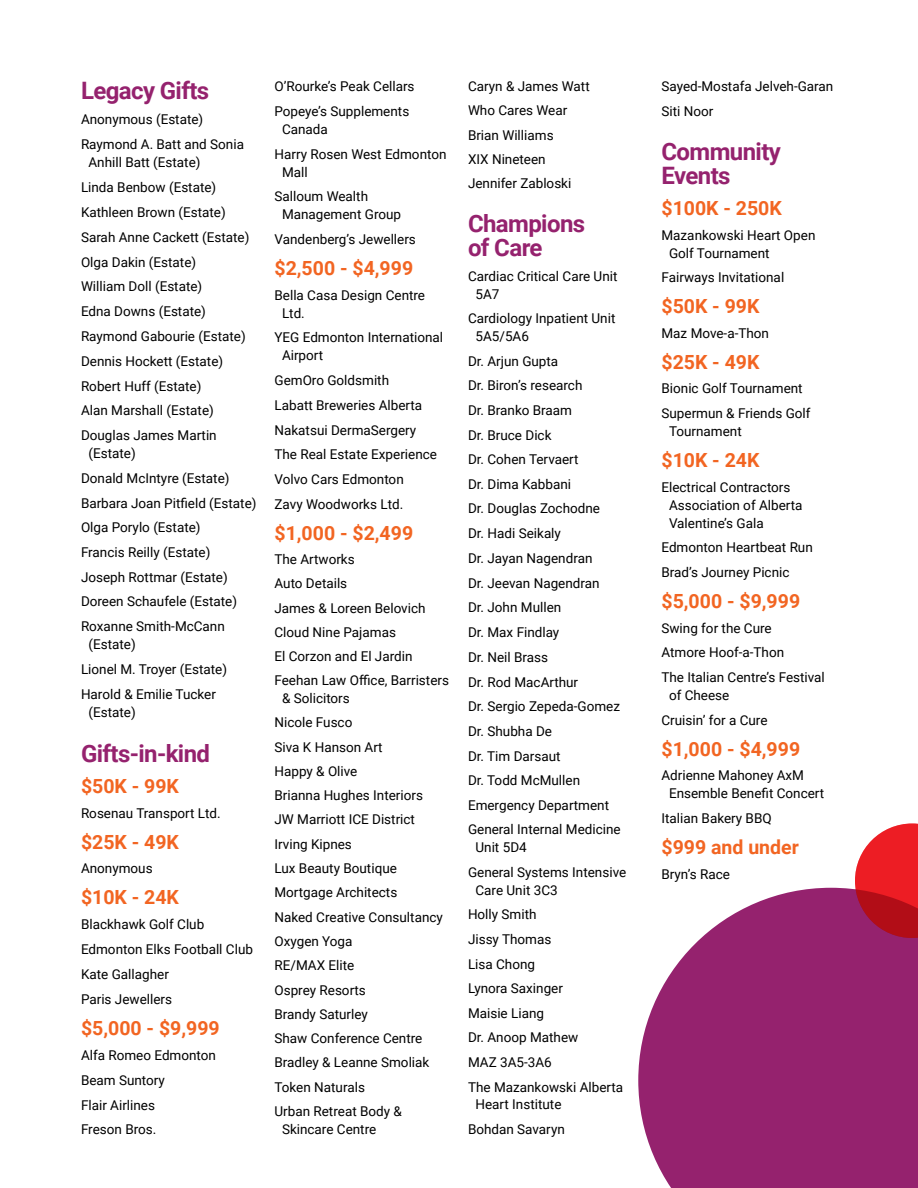
<style>
.page{position:relative;width:918px;height:1188px;background:#fff}
.page>*{position:absolute;margin:0;border:0;box-sizing:border-box;transform-origin:0 0}
.t1{font:700 24px/23.9px "Roboto";letter-spacing:-.025em;color:#95226e}
.t2{font:700 19.5px "Roboto";color:#f26522}
.t3{font:13.5px/24.6px "Roboto";color:#000}
</style>
<div class="page">
<svg style="left:638px;top:888px;width:280px;height:300px;background:#a03a7d"></svg>
<svg style="left:855px;top:823px;width:63px;height:115px;background:#d6303d"></svg>
<h1 class="t1" style="left:81px;top:80px;width:130px">Legacy Gifts</h1>
<p class="t3" style="left:81px;top:107px;width:165px">Anonymous (Estate)<br>Raymond A. Batt and Sonia</p>
<p class="t3" style="left:81px;top:150px;width:170px;text-indent:8px">Anhill Batt (Estate)<br>Linda Benbow (Estate)<br>Kathleen Brown (Estate)<br>Sarah Anne Cackett (Estate)<br>Olga Dakin (Estate)<br>William Doll (Estate)<br>Edna Downs (Estate)<br>Raymond Gabourie (Estate)<br>Dennis Hockett (Estate)<br>Robert Huff (Estate)<br>Alan Marshall (Estate)<br>Douglas James Martin</p>
<p class="t3" style="left:81px;top:442px;width:177px;text-indent:8px">(Estate)<br>Donald McIntyre (Estate)<br>Barbara Joan Pitfield (Estate)<br>Olga Porylo (Estate)<br>Francis Reilly (Estate)<br>Joseph Rottmar (Estate)<br>Doreen Schaufele (Estate)<br>Roxanne Smith-McCann</p>
<p class="t3" style="left:81px;top:633px;width:148px;text-indent:7px">(Estate)<br>Lionel M. Troyer (Estate)<br>Harold &amp; Emilie Tucker</p>
<p class="t3" style="left:89px;top:701px;width:49px">(Estate)</p>
<h1 class="t1" style="left:81px;top:743px;width:131px">Gifts-in-kind</h1>
<h2 class="t2" style="left:81px;top:777px;width:100px">$50K - 99K</h2>
<p class="t3" style="left:81px;top:801px;width:141px">Rosenau Transport Ltd.</p>
<h2 class="t2" style="left:81px;top:833px;width:100px">$25K - 49K</h2>
<p class="t3" style="left:81px;top:857px;width:73px">Anonymous</p>
<h2 class="t2" style="left:81px;top:888px;width:100px">$10K - 24K</h2>
<p class="t3" style="left:81px;top:913px;width:174px">Blackhawk Golf Club<br>Edmonton Elks Football Club<br>Kate Gallagher<br>Paris Jewellers</p>
<h2 class="t2" style="left:81px;top:1019px;width:140px">$5,000 - $9,999</h2>
<p class="t3" style="left:81px;top:1043px;width:137px">Alfa Romeo Edmonton<br>Beam Suntory<br>Flair Airlines<br>Freson Bros.</p>
<p class="t3" style="left:274px;top:75px;width:142px">O’Rourke’s Peak Cellars<br>Popeye’s Supplements</p>
<p class="t3" style="left:274px;top:117px;width:174px;text-indent:8px">Canada<br>Harry Rosen West Edmonton</p>
<p class="t3" style="left:274px;top:160px;width:95px;text-indent:8px">Mall<br>Salloum Wealth</p>
<p class="t3" style="left:274px;top:203px;width:143px;text-align:center">Management Group<br>Vandenberg’s Jewellers</p>
<h2 class="t2" style="left:274px;top:259px;width:140px">$2,500 - $4,999</h2>
<p class="t3" style="left:282px;top:287px;width:145px;line-height:18px;text-indent:-8px">Bella Casa Design Centre<br>Ltd.</p>
<p class="t3" style="left:282px;top:329px;width:163px;line-height:18px;text-indent:-8px">YEG Edmonton International<br>Airport</p>
<p class="t3" style="left:274px;top:369px;width:164px">GemOro Goldsmith<br>Labatt Breweries Alberta<br>Nakatsui DermaSergery<br>The Real Estate Experience<br>Volvo Cars Edmonton<br>Zavy Woodworks Ltd.</p>
<h2 class="t2" style="left:274px;top:524px;width:140px">$1,000 - $2,499</h2>
<p class="t3" style="left:274px;top:548px;width:176px">The Artworks<br>Auto Details<br>James &amp; Loreen Belovich<br>Cloud Nine Pajamas<br>El Corzon and El Jardin<br>Feehan Law OfÏce, Barristers</p>
<p class="t3" style="left:274px;top:687px;width:170px;text-indent:8px">&amp; Solicitors<br>Nicole Fusco<br>Siva K Hanson Art<br>Happy &amp; Olive<br>Brianna Hughes Interiors<br>JW Marriott ICE District<br>Irving Kipnes<br>Lux Beauty Boutique<br>Mortgage Architects<br>Naked Creative Consultancy<br>Oxygen Yoga<br>RE/MAX Elite<br>Osprey Resorts<br>Brandy Saturley<br>Shaw Conference Centre<br>Bradley &amp; Leanne Smoliak<br>Token Naturals<br>Urban Retreat Body &amp;</p>
<p class="t3" style="left:282px;top:1117px;width:96px">Skincare Centre</p>
<p class="t3" style="left:468px;top:75px;width:123px">Caryn &amp; James Watt<br>Who Cares Wear<br>Brian Williams<br>XIX Nineteen<br>Jennifer Zabloski</p>
<h1 class="t1" style="left:468px;top:213px;width:119px">Champions of Care</h1>
<p class="t3" style="left:476px;top:268px;width:144px;line-height:17.9px;text-indent:-8px">Cardiac Critical Care Unit<br>5A7</p>
<p class="t3" style="left:476px;top:310px;width:141px;line-height:17.9px;text-indent:-8px">Cardiology Inpatient Unit<br>5A5/5A6</p>
<p class="t3" style="left:468px;top:349px;width:154px">Dr. Arjun Gupta<br>Dr. Biron’s research<br>Dr. Branko Braam<br>Dr. Bruce Dick<br>Dr. Cohen Tervaert<br>Dr. Dima Kabbani<br>Dr. Douglas Zochodne<br>Dr. Hadi Seikaly<br>Dr. Jayan Nagendran<br>Dr. Jeevan Nagendran<br>Dr. John Mullen<br>Dr. Max Findlay<br>Dr. Neil Brass<br>Dr. Rod MacArthur<br>Dr. Sergio Zepeda-Gomez<br>Dr. Shubha De<br>Dr. Tim Darsaut<br>Dr. Todd McMullen<br>Emergency Department<br>General Internal Medicine</p>
<p class="t3" style="left:468px;top:836px;width:160px;text-indent:8px">Unit 5D4<br>General Systems Intensive</p>
<p class="t3" style="left:468px;top:878px;width:157px;text-indent:8px">Care Unit 3C3<br>Holly Smith<br>Jissy Thomas<br>Lisa Chong<br>Lynora Saxinger<br>Maisie Liang<br>Dr. Anoop Mathew<br>MAZ 3A5-3A6<br>The Mazankowski Alberta</p>
<p class="t3" style="left:468px;top:1093px;width:98px;text-align:center">Heart Institute<br>Bohdan Savaryn</p>
<p class="t3" style="left:661px;top:75px;width:173px">Sayed-Mostafa Jelveh-Garan<br>Siti Noor</p>
<h1 class="t1" style="left:662px;top:141px;width:121px">Community<br>Events</h1>
<h2 class="t2" style="left:662px;top:199px;width:122px">$100K - 250K</h2>
<p class="t3" style="left:669px;top:227px;width:148px;line-height:18px;text-indent:-8px">Mazankowski Heart Open<br>Golf Tournament</p>
<p class="t3" style="left:662px;top:266px;width:124px">Fairways Invitational</p>
<h2 class="t2" style="left:662px;top:297px;width:100px">$50K - 99K</h2>
<p class="t3" style="left:662px;top:322px;width:109px">Maz Move-a-Thon</p>
<h2 class="t2" style="left:662px;top:353px;width:100px">$25K - 49K</h2>
<p class="t3" style="left:662px;top:377px;width:151px">Bionic Golf Tournament<br>Supermun &amp; Friends Golf</p>
<p class="t3" style="left:669px;top:420px;width:74px">Tournament</p>
<h2 class="t2" style="left:662px;top:451px;width:100px">$10K - 24K</h2>
<p class="t3" style="left:669px;top:479px;width:135px;line-height:18px;text-indent:-8px">Electrical Contractors<br>Association of Alberta<br>Valentine’s Gala</p>
<p class="t3" style="left:662px;top:536px;width:153px">Edmonton Heartbeat Run<br>Brad’s Journey Picnic</p>
<h2 class="t2" style="left:662px;top:592px;width:140px">$5,000 - $9,999</h2>
<p class="t3" style="left:662px;top:616px;width:165px">Swing for the Cure<br>Atmore Hoof-a-Thon<br>The Italian Centre’s Festival</p>
<p class="t3" style="left:662px;top:684px;width:108px;text-indent:8px">of Cheese<br>Cruisin’ for a Cure</p>
<h2 class="t2" style="left:662px;top:740px;width:140px">$1,000 - $4,999</h2>
<p class="t3" style="left:669px;top:767px;width:157px;line-height:18px;text-indent:-8px">Adrienne Mahoney AxM<br>Ensemble Benefit Concert</p>
<p class="t3" style="left:662px;top:807px;width:112px">Italian Bakery BBQ</p>
<h2 class="t2" style="left:662px;top:838px;width:139px">$999 and under</h2>
<p class="t3" style="left:662px;top:862px;width:70px">Bryn’s Race</p>
</div>
